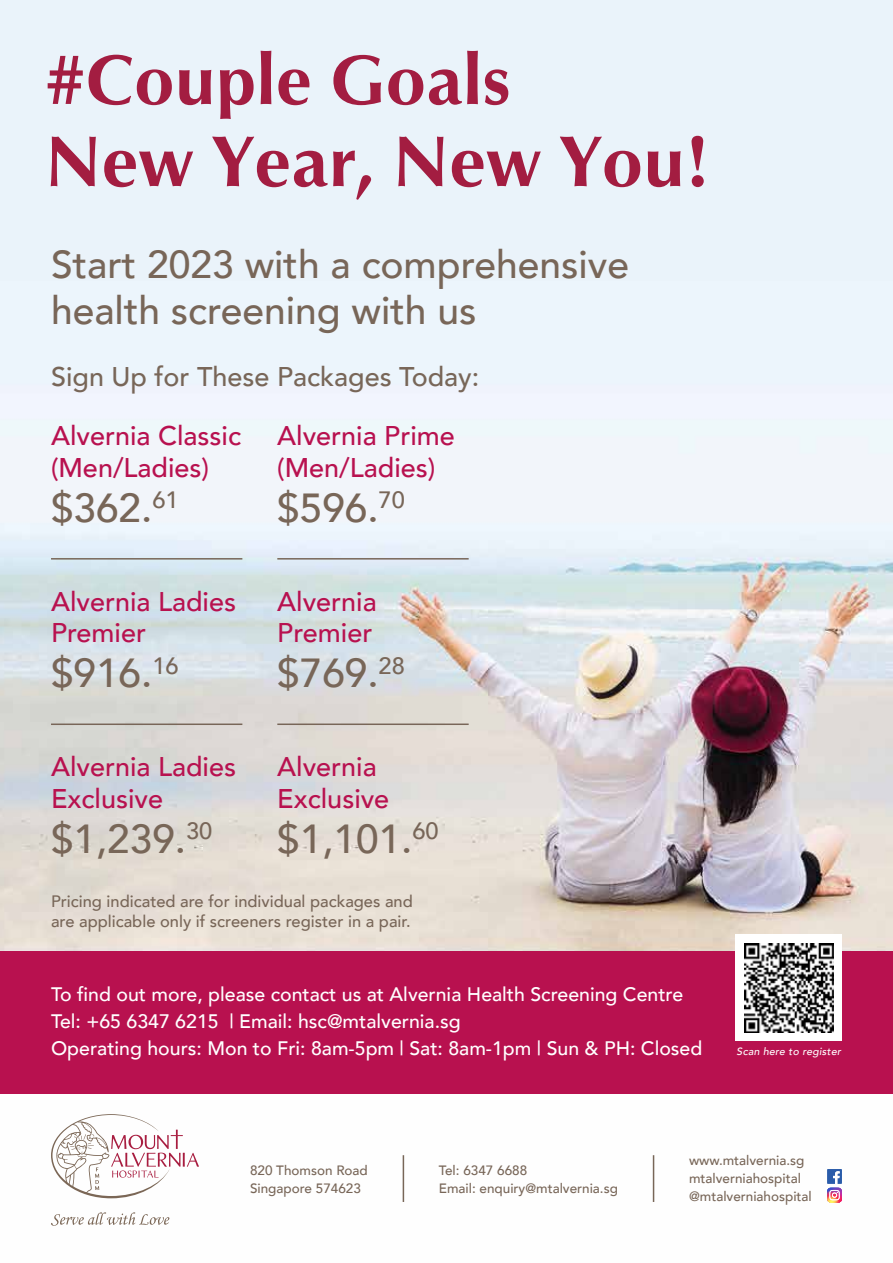
<style>
.page{position:relative;width:893px;height:1263px;background:#fff}
.page>*{position:absolute;margin:0;border:0;box-sizing:border-box;transform-origin:0 0}
.t1{font:500 40.5px "Avenir";color:#786658}
.t2{font:500 39px/46.5px "Avenir";color:#786658}
.t3{font:500 27px/31.5px "Avenir";color:#b8114f}
.t4{font:500 27px "Avenir";color:#786658}
.t5{font:500 19.5px/27px "Avenir";color:#fff}
.t6{font:500 16.5px/19.5px "Avenir";color:#786658}
.t7{font:500 13.5px/18px "Avenir";color:#786658}
.t8{font:italic 500 10.5px "Avenir";letter-spacing:.025em;color:#fff}
</style>
<div class="page">
<img style="left:0;top:0;width:893px;height:1220px">
<div style="left:0;top:952px;width:893px;height:142px;background:#b8114f"></div>
<svg style="left:48px;top:56px;width:35px;height:48px;background:#ca94a8"></svg>
<svg style="left:89px;top:55px;width:83px;height:50px;background:#d1a9ba"></svg>
<svg style="left:179px;top:70px;width:32px;height:35px"></svg>
<svg style="left:220px;top:69px;width:34px;height:50px;background:#c48399"></svg>
<svg style="left:261px;top:51px;width:10px;height:53px"></svg>
<svg style="left:278px;top:69px;width:31px;height:36px"></svg>
<svg style="left:333px;top:55px;width:48px;height:50px;background:#ce9fb2"></svg>
<svg style="left:388px;top:69px;width:35px;height:36px"></svg>
<svg style="left:429px;top:51px;width:49px;height:54px;background:#ca95a8"></svg>
<svg style="left:485px;top:69px;width:23px;height:36px"></svg>
<svg style="left:51px;top:137px;width:45px;height:49px;background:#c88ea3"></svg>
<svg style="left:104px;top:151px;width:89px;height:36px;background:#c88da2"></svg>
<svg style="left:212px;top:137px;width:159px;height:63px;background:#d7bbca"></svg>
<svg style="left:398px;top:137px;width:45px;height:49px;background:#c88ea3"></svg>
<svg style="left:452px;top:151px;width:89px;height:36px;background:#c88da2"></svg>
<svg style="left:560px;top:137px;width:80px;height:50px;background:#d0a7b8"></svg>
<svg style="left:648px;top:151px;width:33px;height:36px"></svg>
<svg style="left:691px;top:136px;width:13px;height:51px"></svg>
<svg style="left:51px;top:1114px;width:148px;height:84px"></svg>
<svg style="left:51px;top:1212px;width:118px;height:14px"></svg>
<hr style="left:51px;top:558px;width:191px;height:1px;background:#786658">
<hr style="left:277px;top:558px;width:192px;height:1px;background:#786658">
<hr style="left:51px;top:723px;width:191px;height:2px;background:#786658">
<hr style="left:277px;top:723px;width:192px;height:2px;background:#786658">
<div style="left:736px;top:934px;width:106px;height:107px;background:#fff"></div>
<img style="left:744px;top:943px;width:89px;height:89px">
<hr style="left:653px;top:1155px;width:1px;height:47px;background:#786658">
<hr style="left:403px;top:1155px;width:1px;height:47px;background:#786658">
<svg style="left:827px;top:1169px;width:15px;height:33px"></svg>
<h2 class="t2" style="left:51px;top:239px;width:579px">Start 2023 with a comprehensive health screening with us</h2>
<h3 class="t4" style="left:51px;top:353px;width:430px">Sign Up for These Packages Today:</h3>
<h3 class="t3" style="left:51px;top:419px;width:191px">Alvernia Classic (Men/Ladies)</h3>
<h1 class="t1" style="left:51px;top:473px;width:129px">$362.<sup>61</sup></h1>
<h3 class="t3" style="left:51px;top:584px;width:187px">Alvernia Ladies<br>Premier</h3>
<h1 class="t1" style="left:51px;top:638px;width:129px">$916.<sup>16</sup></h1>
<h3 class="t3" style="left:51px;top:749px;width:187px">Alvernia Ladies<br>Exclusive</h3>
<h1 class="t1" style="left:51px;top:803px;width:163px">$1,239.<sup>30</sup></h1>
<h3 class="t3" style="left:277px;top:419px;width:179px">Alvernia Prime (Men/Ladies)</h3>
<h1 class="t1" style="left:277px;top:473px;width:129px">$596.<sup>70</sup></h1>
<h3 class="t3" style="left:277px;top:584px;width:101px">Alvernia<br>Premier</h3>
<h1 class="t1" style="left:277px;top:638px;width:129px">$769.<sup>28</sup></h1>
<h3 class="t3" style="left:277px;top:749px;width:113px">Alvernia<br>Exclusive</h3>
<h1 class="t1" style="left:277px;top:803px;width:163px">$1,101.<sup>60</sup></h1>
<p class="t6" style="left:51px;top:891px;width:363px">Pricing indicated are for individual packages and are applicable only if screeners register in a pair.</p>
<p class="t5" style="left:51px;top:980px;width:653px">To find out more, please contact us at Alvernia Health Screening Centre<br>Tel: +65 6347 6215 | Email: hsc@mtalvernia.sg<br>Operating hours: Mon to Fri: 8am-5pm | Sat: 8am-1pm | Sun &amp; PH: Closed</p>
<p class="t8" style="left:737px;top:1045px;width:106px">Scan here to register</p>
<p class="t7" style="left:250px;top:1160px;width:119px">820 Thomson Road<br>Singapore 574623</p>
<p class="t7" style="left:439px;top:1160px;width:181px">Tel: 6347 6688<br>Email: enquiry@mtalvernia.sg</p>
<p class="t7" style="left:689px;top:1150px;width:124px">www.mtalvernia.sg mtalverniahospital @mtalverniahospital</p>
</div>
